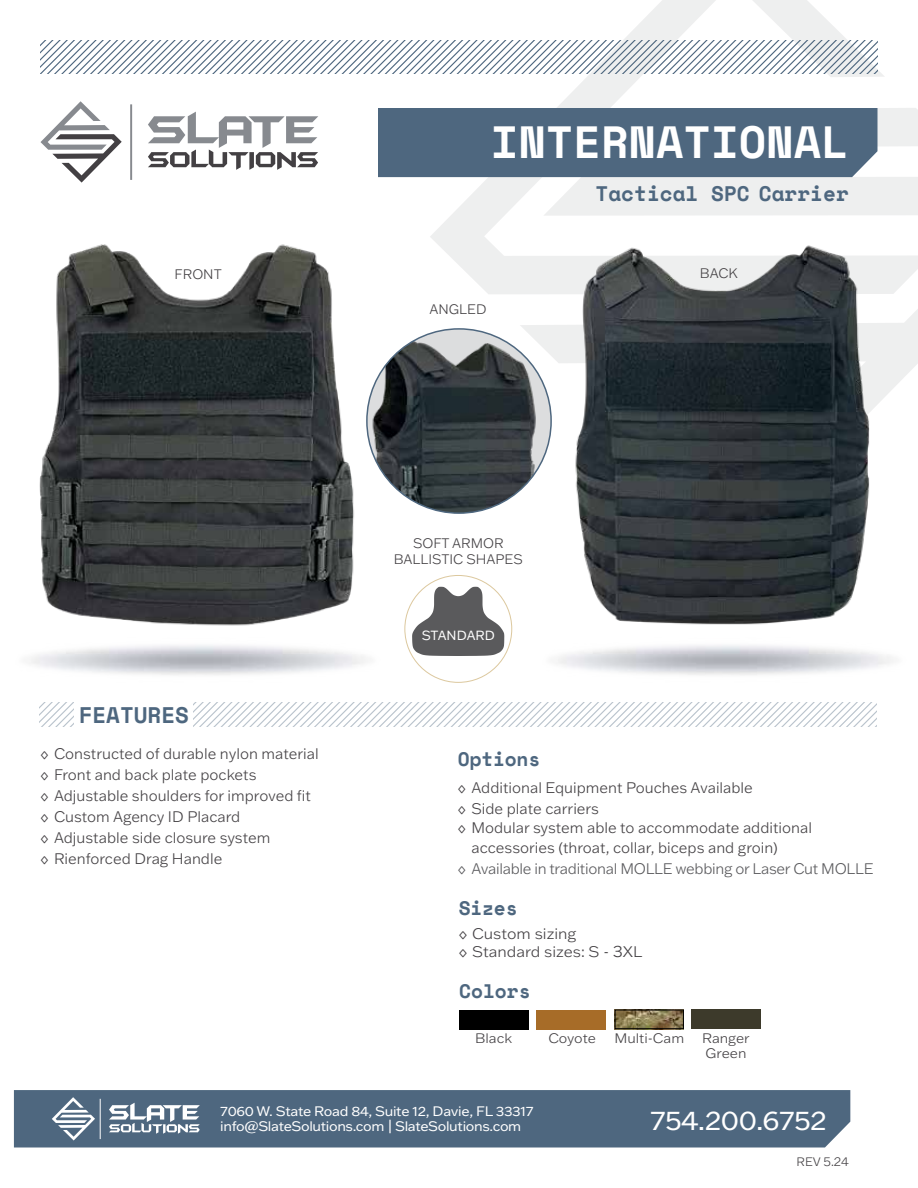
<style>
.page{position:relative;width:918px;height:1188px;background:#fff}
.page>*{position:absolute;margin:0;border:0;box-sizing:border-box;transform-origin:0 0}
.t1{font:700 45px "Space Mono";color:#fff}
.t2{font:27px "Franklin Gothic ATF";letter-spacing:-.015em;color:#fff;scale:1.05 1}
.t3{font:700 22.5px "Space Mono";color:#4e677f}
.t4{font:700 21px "Space Mono";color:#4e677f}
.t5{font:700 19.5px "Space Mono";letter-spacing:-.01em;color:#4e677f}
.t6{font:300 15px/21px "Franklin Gothic ATF";color:#434043}
.t7{font:300 15px "Franklin Gothic ATF";letter-spacing:-.02em;color:#59595c}
.t8{font:300 15px/18px "Franklin Gothic ATF";color:#434043;scale:1.05 1}
.t9{font:13.5px/15px "Franklin Gothic ATF";letter-spacing:-.025em;color:#fff;scale:1.05 1}
.t10{font:300 13.5px/16.2px "Franklin Gothic ATF";color:#434043;text-align:center}
.t11{font:300 13.5px/15px "Franklin Gothic ATF";color:#434043;scale:1.05 1}
.t12{font:13.05px "Franklin Gothic ATF";color:#fff}
.t13{font:300 12px "Franklin Gothic ATF";color:#434043}
.s1{font-size:16.5px}
</style>
<div class="page">
<svg style="left:520px;top:309px;width:398px;height:182px"></svg>
<svg style="left:430px;top:0;width:488px;height:294px"></svg>
<div style="left:378px;top:108px;width:500px;height:69px;background:#4e677f"></div>
<svg style="left:41px;top:101px;width:81px;height:82px"></svg>
<hr style="left:130px;top:104px;width:2px;height:76px;background:#878a8f">
<svg style="left:148px;top:112px;width:170px;height:58px"></svg>
<div style="left:14px;top:1090px;width:836px;height:58px;background:#4e677f"></div>
<svg style="left:40px;top:40px;width:838px;height:33px"></svg>
<svg style="left:39px;top:703px;width:837px;height:24px"></svg>
<div style="left:74px;top:698px;width:119px;height:33px;background:#fff"></div>
<svg style="left:52px;top:1097px;width:43px;height:44px"></svg>
<hr style="left:100px;top:1099px;width:1px;height:40px;background:#fff">
<svg style="left:109px;top:1103px;width:91px;height:31px"></svg>
<img style="left:39px;top:244px;width:337px;height:382px">
<img style="left:367px;top:329px;width:184px;height:184px;border-radius:92px">
<div style="left:691px;top:1010px;width:69px;height:19px;background:#3d3a2b"></div>
<div style="left:459px;top:1010px;width:69px;height:19px;background:#000"></div>
<div style="left:537px;top:1010px;width:69px;height:19px;background:#a76c28"></div>
<img style="left:617px;top:1012px;width:65px;height:15px">
<div style="left:615px;top:1010px;width:69px;height:19px;border:1px solid #000"></div>
<svg style="left:412px;top:587px;width:93px;height:69px"></svg>
<img style="left:555px;top:242px;width:338px;height:383px">
<h1 class="t1" style="left:491px;top:108px;width:360px">INTERNATIONAL</h1>
<p class="t10" style="left:175px;top:265px;width:49px">FRONT</p>
<p class="t10" style="left:429px;top:301px;width:59px">ANGLED</p>
<h3 class="t4" style="left:596px;top:177px;width:255px">Tactical SPC Carrier</h3>
<p class="t10" style="left:700px;top:265px;width:39px">BACK</p>
<h3 class="t3" style="left:79px;top:698px;width:112px">FEATURES</h3>
<p class="t6" style="left:40px;top:743px;width:280px">◊ Constructed of durable nylon material ◊ Front and back plate pockets<br>◊ Adjustable shoulders for improved fit ◊ Custom Agency ID Placard<br>◊ Adjustable side closure system<br>◊ Rienforced Drag Handle</p>
<p class="t10" style="left:394px;top:535px;width:131px">SOFT ARMOR<br>BALLISTIC SHAPES</p>
<p class="t12" style="left:422px;top:626px;width:75px">STANDARD</p>
<h3 class="t5" style="left:458px;top:745px;width:84px">Options</h3>
<p class="t6" style="left:458px;top:776px;width:296px">◊ Additional Equipment Pouches Available ◊ Side plate carriers</p>
<p class="t6" style="left:471px;top:818px;width:342px;line-height:19.5px;text-indent:-14px">◊ Modular system able to accommodate additional accessories (throat, collar, biceps and groin)</p>
<p class="t7" style="left:458px;top:858px;width:417px">◊ Available in traditional MOLLE webbing or Laser Cut MOLLE</p>
<h3 class="t5" style="left:459px;top:893px;width:60px">Sizes</h3>
<p class="t8" style="left:459px;top:925px;width:177px">◊ Custom sizing<br>◊ Standard sizes: S - <span class="s1">3</span>XL</p>
<h3 class="t5" style="left:459px;top:976px;width:73px">Colors</h3>
<p class="t11" style="left:475px;top:1031px;width:37px">Black</p>
<p class="t11" style="left:548px;top:1031px;width:47px">Coyote</p>
<p class="t11" style="left:614px;top:1031px;width:68px">Multi-Cam</p>
<p class="t11" style="left:702px;top:1031px;width:47px">Ranger<br>Green</p>
<p class="t9" style="left:220px;top:1103px;width:300px">7060 W. State Road 84, Suite 12, Davie, FL 33317 info@SlateSolutions.com | SlateSolutions.com</p>
<h2 class="t2" style="left:650px;top:1103px;width:170px">754.200.6752</h2>
<p class="t13" style="left:797px;top:1154px;width:54px">REV 5.24</p>
</div>
